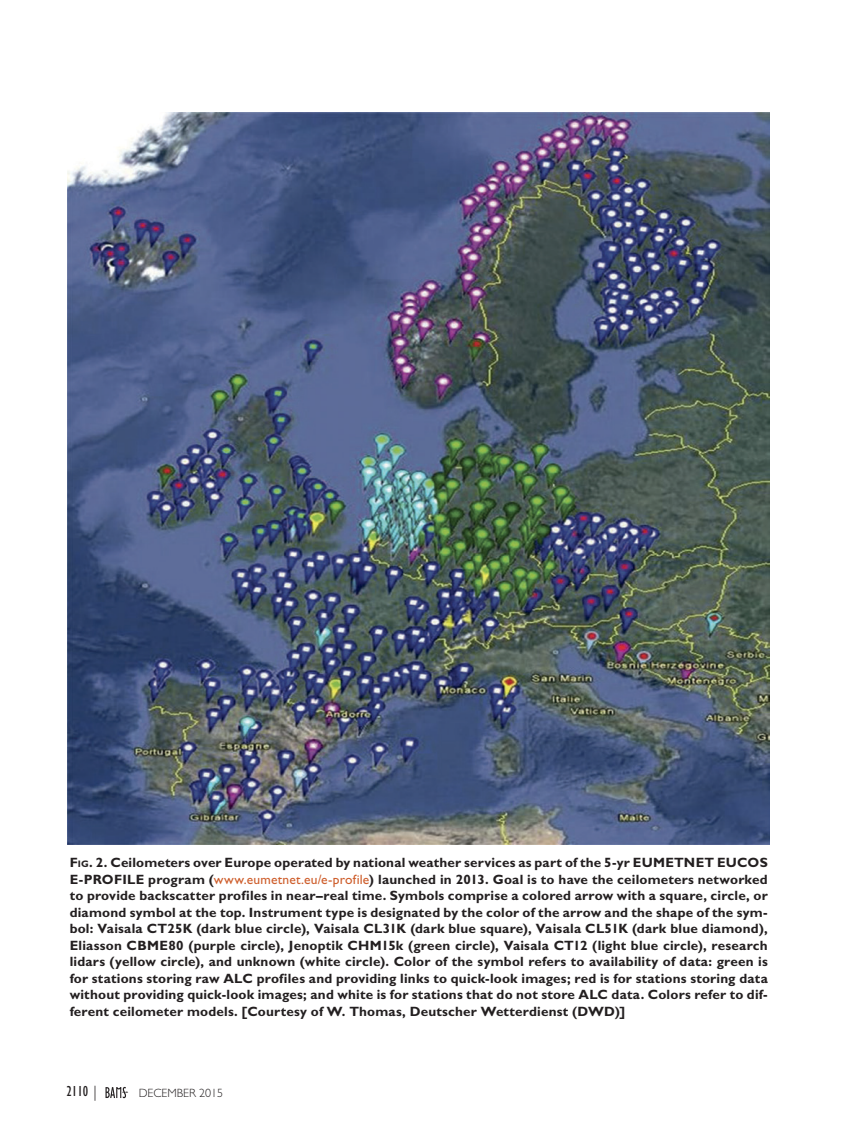
<style>
.page{position:relative;width:851px;height:1134px;background:#fff}
.page>*{position:absolute;margin:0;border:0;box-sizing:border-box;transform-origin:0 0}
.t1{font:condensed 15px "Gill Sans Std";color:#231f20}
.Caption__figure{font:700 13.5px/16.5px "Gill Sans Std";letter-spacing:.015em;color:#231f20;text-align:justify}
.t2{font:300 12px "Gill Sans Std";color:#231f20}
.s1{font-style:inherit}
.s2{font-size:9.45px}
.s3{font-weight:400;color:#ce5e2c}
.s4{font-weight:300;font-stretch:normal}
</style>
<div class="page">
<img style="left:68px;top:112px;width:701px;height:732px">
<svg style="left:105px;top:1087px;width:23px;height:11px"></svg>
<p class="Caption__figure" style="left:70px;top:855px;width:699px"><span class="s1">F</span><span class="s2">ig</span><span class="s1">.</span> 2. Ceilometers over Europe operated by national weather services as part of the 5-yr EUMETNET EUCOS E-PROFILE program (<span class="s3">www.eumetnet.eu/e-profile</span>) launched in 2013. Goal is to have the ceilometers networked to provide backscatter profiles in near–real time. Symbols comprise a colored arrow with a square, circle, or diamond symbol at the top. Instrument type is designated by the color of the arrow and the shape of the sym&shy;bol: Vaisala CT25K (dark blue circle), Vaisala CL31K (dark blue square), Vaisala CL51K (dark blue diamond), Eliasson CBME80 (purple circle), Jenoptik CHM15k (green circle), Vaisala CT12 (light blue circle), research lidars (yellow circle), and unknown (white circle). Color of the symbol refers to availability of data: green is for stations storing raw ALC profiles and providing links to quick-look images; red is for stations storing data without providing quick-look images; and white is for stations that do not store ALC data. Colors refer to dif&shy;ferent ceilometer models. [Courtesy of W. Thomas, Deutscher Wetterdienst (DWD)]</p>
<p class="t1" style="left:66px;top:1083px;width:32px">2110 <span class="s4">|</span></p>
<p class="t2" style="left:139px;top:1086px;width:86px">DECEMBER 2015</p>
</div>
